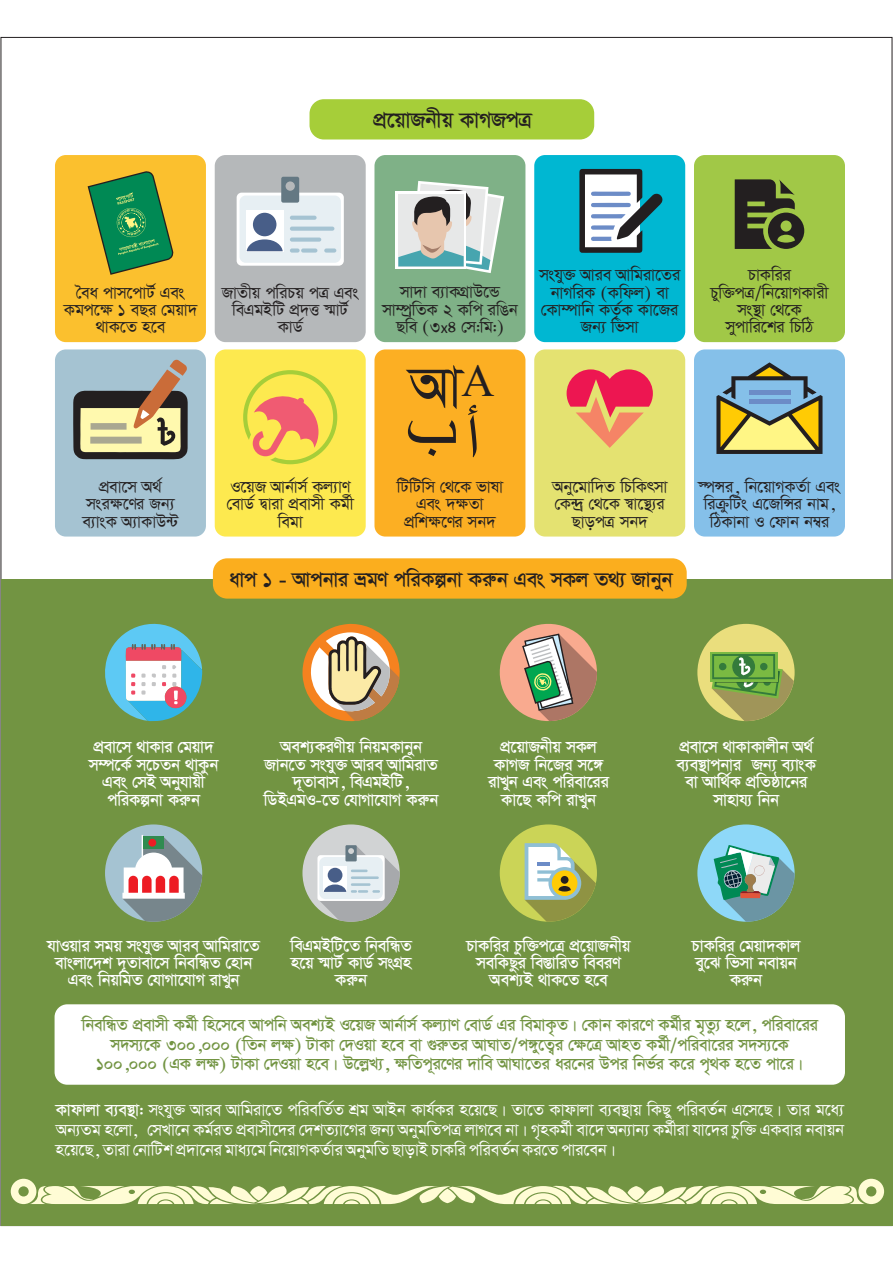
<style>
.page{position:relative;width:893px;height:1263px;background:#fff}
.page>*{position:absolute;margin:0;border:0;box-sizing:border-box;transform-origin:0 0}
.t1{font:68.55px "Sutonny MJ";color:#231f20}
.t2{font:700 25.5px "Sutonny MJ";color:#231f20}
.t3{font:700 24px "Sutonny MJ";color:#231f20}
.t4{font:700 19.5px/17.4px "Sutonny MJ";color:#fff;text-align:center}
.t5{font:19.5px/17.4px "Sutonny MJ";color:#231f20;text-align:center}
.t6{font:19.5px/19.6px "Sutonny MJ";color:#fff;text-align:justify}
.t7{font:700 19.5px/19.6px "Sutonny MJ";color:#729442;text-align:center}
.s1{font-family:"Calibri";font-size:16.5px}
.s2{font-weight:700}
</style>
<div class="page">
<div style="left:309px;top:99px;width:285px;height:40px;background:#a6ce39;border-radius:14px"></div>
<div style="left:55px;top:155px;width:151px;height:187px;background:#fbc02e;border-radius:11px"></div>
<div style="left:694px;top:155px;width:151px;height:187px;background:#a1c847;border-radius:11px"></div>
<div style="left:215px;top:155px;width:151px;height:187px;background:#b5b8ba;border-radius:11px"></div>
<div style="left:374px;top:155px;width:151px;height:187px;background:#7fb187;border-radius:11px"></div>
<div style="left:534px;top:155px;width:151px;height:187px;background:#00b7d2;border-radius:11px"></div>
<div style="left:55px;top:349px;width:151px;height:187px;background:#a5c3d2;border-radius:11px"></div>
<div style="left:694px;top:349px;width:151px;height:187px;background:#85c0e9;border-radius:11px"></div>
<div style="left:215px;top:349px;width:151px;height:187px;background:#fde94f;border-radius:11px"></div>
<div style="left:374px;top:349px;width:151px;height:187px;background:#fcaf23;border-radius:11px"></div>
<div style="left:534px;top:349px;width:151px;height:187px;background:#e4e271;border-radius:11px"></div>
<svg style="left:88px;top:171px;width:86px;height:104px"></svg>
<div style="left:237px;top:193px;width:107px;height:73px;background:#fff;border-radius:5px"></div>
<div style="left:240px;top:196px;width:101px;height:67px;background:#e7eff3;border-radius:6px"></div>
<svg style="left:281px;top:177px;width:18px;height:26px"></svg>
<div style="left:246px;top:210px;width:37px;height:41px;background:#fff"></div>
<svg style="left:247px;top:213px;width:36px;height:38px"></svg>
<svg style="left:290px;top:216px;width:27px;height:4px"></svg>
<svg style="left:290px;top:227px;width:44px;height:4px"></svg>
<svg style="left:290px;top:238px;width:31px;height:4px"></svg>
<div style="left:290px;top:248px;width:10px;height:5px;background:#a5c3d2;border-radius:2px"></div>
<div style="left:301px;top:248px;width:16px;height:5px;background:#a5c3d2;border-radius:2px"></div>
<div style="left:324px;top:248px;width:12px;height:5px;background:#a5c3d2;border-radius:2px"></div>
<div style="left:396px;top:191px;width:70px;height:78px;background:#fff"></div>
<svg style="left:398px;top:181px;width:106px;height:92px"></svg>
<svg style="left:579px;top:169px;width:84px;height:84px"></svg>
<svg style="left:735px;top:179px;width:69px;height:70px"></svg>
<svg style="left:73px;top:360px;width:115px;height:100px"></svg>
<svg style="left:243px;top:370px;width:94px;height:94px"></svg>
<svg style="left:716px;top:362px;width:106px;height:92px"></svg>
<svg style="left:567px;top:369px;width:86px;height:79px"></svg>
<svg style="left:468px;top:405px;width:10px;height:52px"></svg>
<svg style="left:408px;top:420px;width:48px;height:36px"></svg>
<div style="left:1px;top:579px;width:891px;height:646px;background:#729442"></div>
<div style="left:213px;top:558px;width:474px;height:41px;background:#fbae1e;border-radius:14px"></div>
<div style="left:55px;top:1004px;width:790px;height:81px;background:#fff;border-radius:13px"></div>
<svg style="left:105px;top:623px;width:98px;height:98px"></svg>
<svg style="left:302px;top:623px;width:98px;height:98px"></svg>
<svg style="left:499px;top:623px;width:98px;height:98px"></svg>
<div style="left:697px;top:624px;width:98px;height:97px;background:#eade7d;border-radius:50%"></div>
<div style="left:710px;top:652px;width:67px;height:29px;background:#7aba42"></div>
<div style="left:712px;top:654px;width:63px;height:25px;background:#347b3b"></div>
<svg style="left:712px;top:656px;width:82px;height:65px"></svg>
<div style="left:105px;top:824px;width:97px;height:98px;background:#a5c3d2;border-radius:50%"></div>
<svg style="left:122px;top:835px;width:80px;height:87px"></svg>
<div style="left:143px;top:836px;width:20px;height:13px;background:#308b50"></div>
<div style="left:148px;top:839px;width:8px;height:8px;background:#ed1c24;border-radius:50%"></div>
<div style="left:302px;top:824px;width:98px;height:98px;background:#d1d3d4;border-radius:50%"></div>
<div style="left:317px;top:855px;width:68px;height:46px;background:#fff;border-radius:3px"></div>
<svg style="left:319px;top:845px;width:81px;height:77px"></svg>
<div style="left:500px;top:824px;width:97px;height:98px;background:#cbd457;border-radius:50%"></div>
<svg style="left:525px;top:843px;width:71px;height:79px"></svg>
<hr style="left:537px;top:862px;width:13px;height:4px;background:#6c8cc7">
<div style="left:697px;top:824px;width:98px;height:98px;background:#8ed8f8;border-radius:50%"></div>
<svg style="left:714px;top:845px;width:81px;height:77px"></svg>
<svg style="left:11px;top:1179px;width:873px;height:26px"></svg>
<h2 class="t2" style="left:374px;top:109px;width:159px">CÖ‡QVRBXQ KVMRCÎ</h2>
<p class="t5" style="left:64px;top:285px;width:134px">ˆEA CVM‡CVU©GES<br>KGC‡¶ 1 EQI †GQV` _VK‡Z N‡E</p>
<p class="t5" style="left:222px;top:285px;width:138px">RVZXQ CWIPQ CÎ GES<br>WEGGBWU CÖ`Ë ¯§VU©<br>KVW©</p>
<p class="t5" style="left:382px;top:284px;width:137px">MV`V E¨VKMÖVD‡Û<br>MV¤ÚªWZK 2 KWC IWOB<br>QWE (3<span class="s1">x</span>4 †M:WG:)</p>
<h1 class="t1" style="left:409px;top:358px;width:87px">AV<sup>A</sup></h1>
<p class="t5" style="left:539px;top:267px;width:142px">MSHY³ AVIE AVWGIV‡ZI<br>BVMWIK (KWDJ) EV †KV¤ÚVWB KZ©…K KV‡RI<br>RB¨ WFMV</p>
<p class="t5" style="left:710px;top:267px;width:119px">PVKWII<br>PYW³CÎ/WB‡QVMKVIX<br>MS¯’V †_‡K<br>MYCVWI‡KI WPWV</p>
<p class="t5" style="left:83px;top:479px;width:97px">CÖEV‡M A_©<br>MSI¶‡YI RB¨<br>E¨VSK A¨VKVD›U</p>
<p class="t5" style="left:227px;top:479px;width:137px">I‡QR AVB©VM©KJ¨VY †EVW©ØVIV CÖEVMX KG©X<br>WEGV</p>
<p class="t5" style="left:397px;top:479px;width:108px">WUWUWM †_‡K FVLV<br>GES `¶ZV<br>CÖWK¶‡YI MB`</p>
<p class="t5" style="left:552px;top:479px;width:117px">ABY‡GVW`Z WPWKRMV †K›`ª†_‡K ¯^V‡¯’¨I<br>QVOCÎ MB`</p>
<p class="t5" style="left:698px;top:479px;width:143px">¯ÚÝI, WB‡QVMKZ©V GES<br>WIΜZWUS G‡RWÝI BVG,<br>WVKVBV I †DVB B¤^I</p>
<p class="t3" style="left:229px;top:570px;width:448px">AVC 1 - AVCBVI ÅGY CWIKÍBV KIÆB GES MKJ Z_¨ RVBYB</p>
<p class="t4" style="left:89px;top:739px;width:133px">CÖEV‡M _VKVI †GQV`<br>M¤Ú‡K©M‡PZB _VKZB<br>GES †MB ABYHVQX<br>CWIKÍBV KIÆB</p>
<p class="t4" style="left:488px;top:739px;width:122px">CÖ‡QVRBXQ MKJ<br>KVMR WB‡RI M‡½<br>IVLYB GES CWIEV‡II<br>KV‡Q KWC IVLYB</p>
<p class="t4" style="left:677px;top:739px;width:145px">CÖEV‡M _VKVKVJXB A_©<br>E¨E¯’VCBVI RB¨ E¨VSK<br>EV AVW_©K CÖWZÔV‡BI<br>MVNVH¨ WBB</p>
<p class="t4" style="left:264px;top:739px;width:176px">AEK¨KIYXQ WBQGKVBYB<br>RVB‡Z MSHY³ AVIE AVWGIVZ `~ZVEVM, WEGGBWU,<br>WWBGGI-‡Z †HVMV‡HVM KIÆB</p>
<p class="t4" style="left:48px;top:938px;width:214px">HVIQVI MGQ MSHY³ AVIE AVWGIV‡Z<br>EVSJV‡`K `~ZVEV‡M WBEWÜZ †NVB<br>GES WBQWGZ †HVMV‡HVM IVLYB</p>
<p class="t4" style="left:291px;top:938px;width:125px">WEGGBWU‡Z WBEWÜZ<br>N‡Q ¯§VU©KVW©MSMÖN<br>KIÆB</p>
<p class="t4" style="left:466px;top:938px;width:165px">PVKWII PZW³C‡Î CÖ‡QVRBXQ<br>MEWKQZI WE¯ÍVWIZ WEEIY<br>AEK¨B _VK‡Z N‡E</p>
<p class="t4" style="left:692px;top:938px;width:110px">PVKWII †GQV`KVJ<br>EY‡S WFMV BEVQB<br>KIÆB</p>
<p class="t7" style="left:82px;top:1016px;width:738px">WBEWÜZ CÖEVMX KG©XWN‡M‡E AVCWB AEK¨B I‡QR AVB©VM©KJ¨VY †EVW©GI WEGVK…Z| †KVB KVI‡Y KG©XI G„ZZ¨ N‡J, CWIEV‡II<br>M`M¨‡K 300,000 (WZB J¶) UVKV †`IQV N‡E EV ¸IÆZI AVNVZ/C½Y‡Z¡I †¶‡Î AVNZ KG©X/CWIEV‡II M`M¨‡K<br>100,000 (GK J¶) UVKV †`IQV N‡E| D‡JØL¨, ¶WZC~I‡YI `VWE AVNV‡ZI AI‡BI DCI WBF©I K‡I C„_K N‡Z CV‡I|</p>
<p class="t6" style="left:56px;top:1101px;width:790px"><span class="s2">KVDVJV E¨E¯’V:</span> MSHY³ AVIE AVWGIV‡Z CWIEWZ©Z KÖG AVBB KVH©KI N‡Q‡Q| ZV‡Z KVDVJV E¨E¯’VQ WKQYCWIEZ©B G‡M‡Q| ZVI G‡A¨ AB¨ZG N‡JV, †MLV‡B KG©IZ CÖEVMX‡`I †`KZ¨V‡MI RB¨ ABYGWZCÎ JVM‡E BV| M„NKG©XEV‡` AB¨VB¨ KG©XIV HV‡`I PZW³ GKEVI BEVQB N‡Q‡Q, ZVIV †BVWUK CÖ`V‡BI GVA¨‡G WB‡QVMKZ©VI ABYGWZ QVOVB PVKWI CWIEZ©B KI‡Z CVI‡EB|</p>
</div>
